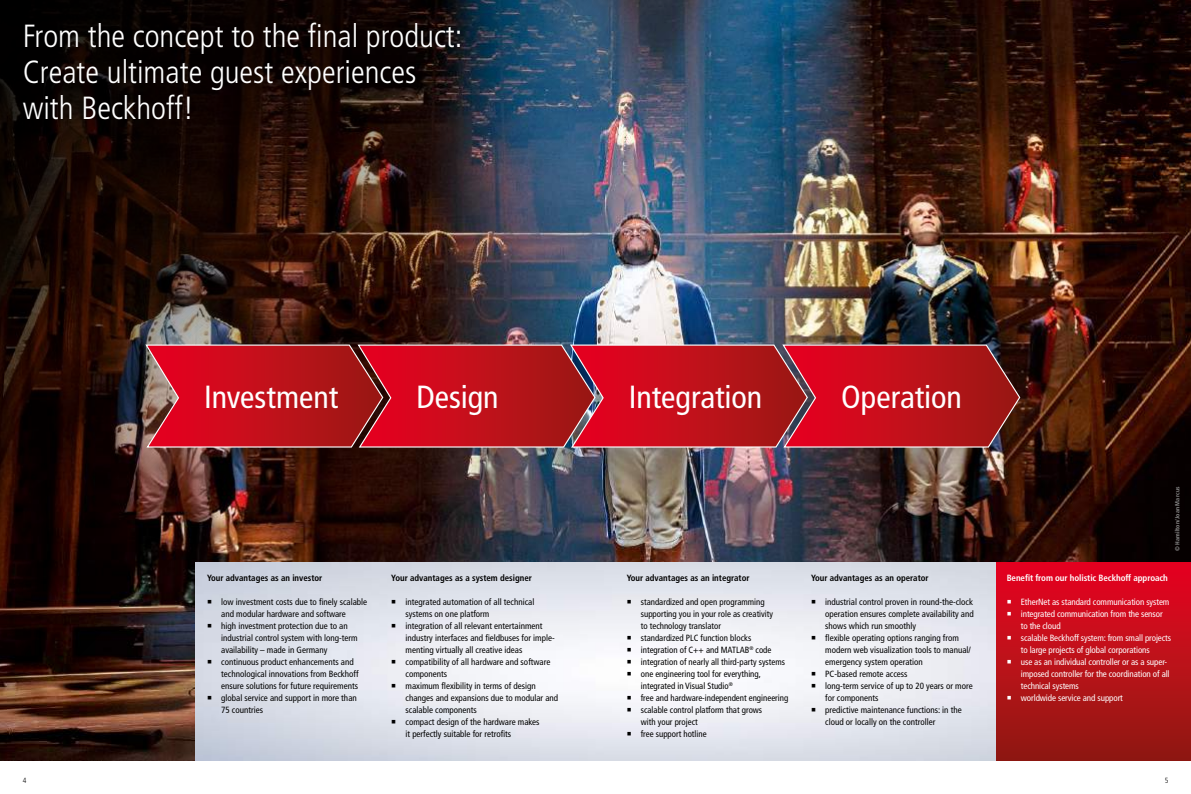
<style>
.page{position:relative;width:1191px;height:794px;background:#fff}
.page>*{position:absolute;margin:0;border:0;box-sizing:border-box;transform-origin:0 0}
.t1{font:300 condensed 32px/36px "Frutiger LT Pro";color:#fff}
.t2{font:condensed 32px "Frutiger LT Pro";color:#fff}
.t3{font:condensed 9px/12px "Frutiger LT Pro";color:#000}
.t4{font:condensed 9px/12px "Frutiger LT Pro";letter-spacing:-.01em;color:#fff}
.t5{font:700 condensed 9px "Frutiger LT Pro";color:#000}
.t6{font:700 condensed 9px "Frutiger LT Pro";letter-spacing:-.01em;color:#fff}
.t7{font:300 condensed 7.5px "Frutiger LT Pro";color:#000}
.t8{font:700 condensed 6px "Frutiger LT Pro";letter-spacing:.03em;color:#919191}
</style>
<div class="page">
<img style="left:0;top:0;width:1191px;height:760px">
<div style="left:995px;top:562px;width:196px;height:198px;background:linear-gradient(to bottom,#e80321,#901b12)"></div>
<img style="left:196px;top:562px;width:799px;height:198px">
<svg style="left:145px;top:343px;width:876px;height:105px"></svg>
<svg style="left:627px;top:600px;width:4px;height:3px"></svg>
<svg style="left:627px;top:636px;width:4px;height:3px"></svg>
<svg style="left:627px;top:648px;width:4px;height:3px"></svg>
<svg style="left:627px;top:660px;width:4px;height:3px"></svg>
<svg style="left:627px;top:672px;width:4px;height:3px"></svg>
<svg style="left:627px;top:696px;width:4px;height:3px"></svg>
<svg style="left:627px;top:708px;width:4px;height:3px"></svg>
<svg style="left:627px;top:732px;width:4px;height:3px"></svg>
<svg style="left:811px;top:600px;width:4px;height:3px"></svg>
<svg style="left:811px;top:636px;width:4px;height:3px"></svg>
<svg style="left:811px;top:672px;width:4px;height:3px"></svg>
<svg style="left:811px;top:684px;width:4px;height:3px"></svg>
<svg style="left:811px;top:708px;width:4px;height:3px"></svg>
<svg style="left:1007px;top:600px;width:4px;height:3px"></svg>
<svg style="left:1007px;top:612px;width:4px;height:3px"></svg>
<svg style="left:1007px;top:636px;width:4px;height:3px"></svg>
<svg style="left:1007px;top:660px;width:4px;height:3px"></svg>
<svg style="left:1007px;top:696px;width:4px;height:3px"></svg>
<h1 class="t1" style="left:23px;top:18px;width:441px">From the concept to the final product:<br>Create ultimate guest experiences with Beckhoff!</h1>
<h1 class="t2" style="left:204px;top:378px;width:136px">Investment</h1>
<h1 class="t2" style="left:416px;top:378px;width:84px">Design</h1>
<h1 class="t2" style="left:628px;top:378px;width:135px">Integration</h1>
<h1 class="t2" style="left:841px;top:378px;width:122px">Operation</h1>
<p class="t5" style="left:207px;top:572px;width:117px">Your advantages as an investor</p>
<p class="t3" style="left:221px;top:596px;width:147px">low investment costs due to finely scalable and modular hardware and software<br>high investment protection due to an industrial control system with long-term availability – made in Germany<br>continuous product enhancements and technological innovations from Beckhoff ensure solutions for future requirements global service and support in more than 75 countries</p>
<p class="t5" style="left:391px;top:572px;width:142px">Your advantages as a system designer</p>
<p class="t3" style="left:405px;top:596px;width:154px">integrated automation of all technical systems on one platform<br>integration of all relevant entertainment industry interfaces and fieldbuses for imple&shy;menting virtually all creative ideas compatibility of all hardware and software components<br>maximum flexibility in terms of design changes and expansions due to modular and scalable components<br>compact design of the hardware makes<br>it perfectly suitable for retrofits</p>
<p class="t5" style="left:626px;top:572px;width:124px">Your advantages as an integrator</p>
<p class="t3" style="left:641px;top:596px;width:149px">standardized and open programming supporting you in your role as creativity<br>to technology translator<br>standardized PLC function blocks integration of C++ and MATLAB<sup>®</sup> code integration of nearly all third-party systems one engineering tool for everything, integrated in Visual Studio<sup>®<br></sup>free and hardware-independent engineering scalable control platform that grows<br>with your project<br>free support hotline</p>
<p class="t5" style="left:811px;top:572px;width:119px">Your advantages as an operator</p>
<p class="t3" style="left:825px;top:596px;width:150px">industrial control proven in round-the-clock operation ensures complete availability and shows which run smoothly<br>flexible operating options ranging from modern web visualization tools to manual/ emergency system operation<br>PC-based remote access<br>long-term service of up to 20 years or more for components<br>predictive maintenance functions: in the cloud or locally on the controller</p>
<p class="t8" style="left:1174px;top:551px;width:66px;rotate:-90deg">© Hamilton/Joan Marcus</p>
<p class="t6" style="left:1006px;top:572px;width:163px">Benefit from our holistic Beckhoff approach</p>
<p class="t4" style="left:1020px;top:596px;width:152px">EtherNet as standard communication system integrated communication from the sensor to the cloud<br>scalable Beckhoff system: from small projects to large projects of global corporations<br>use as an individual controller or as a super&shy;imposed controller for the coordination of all technical systems<br>worldwide service and support</p>
<p class="t7" style="left:23px;top:776px;width:5px">4</p>
<p class="t7" style="left:1164px;top:776px;width:5px">5</p>
</div>
